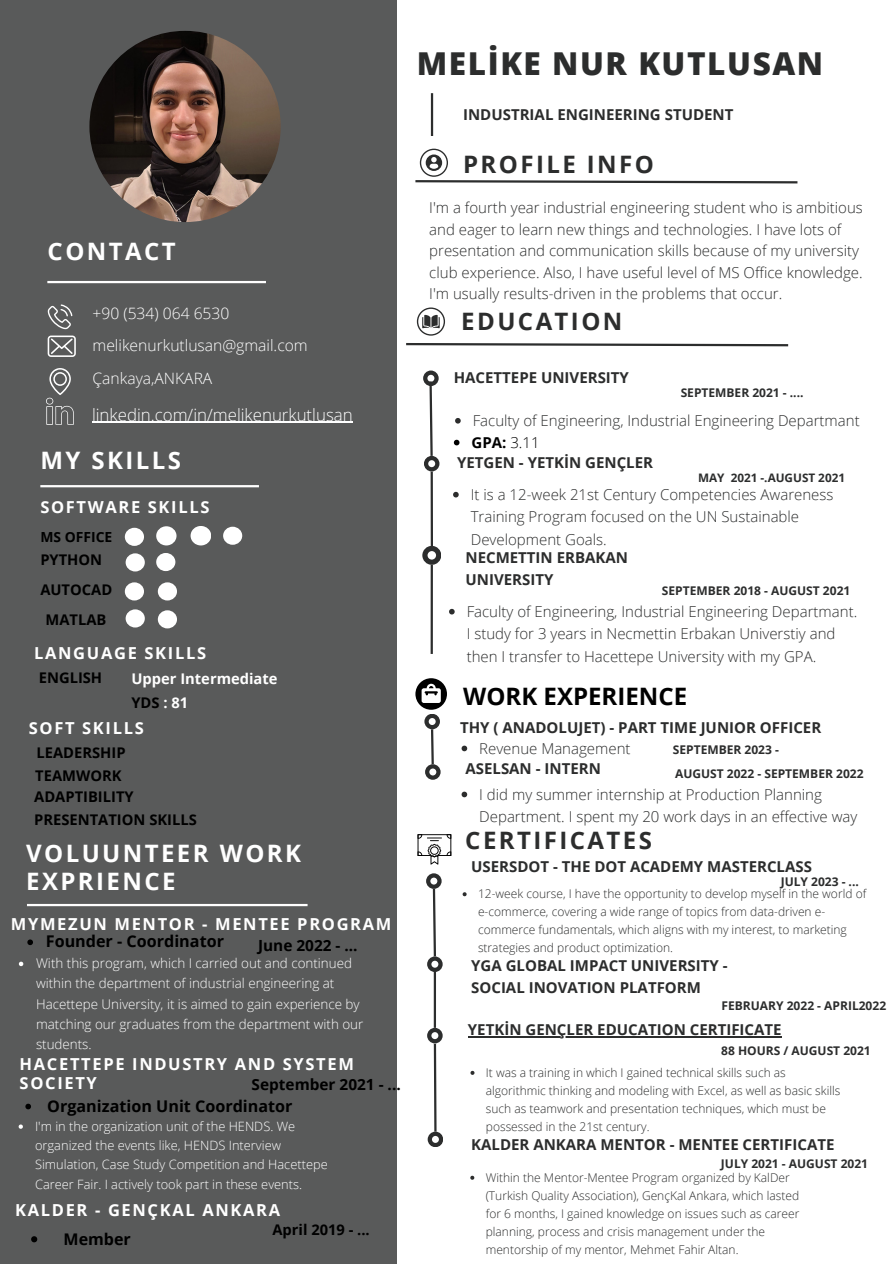
<style>
.page{position:relative;width:894px;height:1264px;background:#fff}
.page>*{position:absolute;margin:0;border:0;box-sizing:border-box;transform-origin:0 0}
.t1{font:800 31.5px "Open Sans";letter-spacing:.05em;color:#2c2d2d}
.t2{font:700 24px/28.2px "Open Sans";letter-spacing:.1em;color:#fff}
.t3{font:700 24px "Open Sans";letter-spacing:.1em;color:#2c2d2d}
.t4{font:700 24px "Open Sans";color:#000}
.t5{font:300 16.8px "Open Sans";color:#fff}
.t6{font:700 16.5px/19.2px "Open Sans";letter-spacing:.1em;color:#fff}
.t7{font:700 16.2px "Open Sans";color:#000}
.t8{font:700 16.05px "Open Sans";color:#000}
.t9{font:300 15.6px "Open Sans";color:#fff}
.t10{font:700 15.3px "Open Sans";color:#000}
.t11{font:300 15px/22.5px "Open Sans";color:#2c2d2d}
.t12{font:700 15px/22.5px "Open Sans";color:#2c2d2d}
.t13{font:700 15px "Open Sans";color:#000}
.t14{font:700 14.7px "Open Sans";color:#000}
.t15{font:700 14.7px "Open Sans";color:#fff}
.t16{font:700 13.95px "Open Sans";color:#000}
.t17{font:300 13.35px/20.1px "Open Sans";color:#fff}
.t18{font:300 12.9px/19.2px "Open Sans";color:#fff}
.t19{font:300 12px/18px "Open Sans";color:#2c2d2d}
.t20{font:700 12px "Open Sans";color:#2c2d2d}
.t21{font:700 11.7px "Open Sans";color:#2c2d2d}
.s1{color:#fff}
.s2{font-weight:300}
</style>
<div class="page">
<div style="left:0;top:0;width:396px;height:1263px;background:#595a5a"></div>
<img style="left:89px;top:31px;width:191px;height:191px;border-radius:50%">
<hr style="left:47px;top:281px;width:219px;height:2px;background:#fff">
<svg style="left:406px;top:343px;width:383px;height:4px"></svg>
<hr style="left:431px;top:93px;width:2px;height:43px;background:#2c2d2d">
<hr style="left:430px;top:471px;width:3px;height:77px;background:#2c2d2d">
<hr style="left:40px;top:485px;width:219px;height:2px;background:#fff">
<svg style="left:48px;top:304px;width:24px;height:25px"></svg>
<svg style="left:48px;top:335px;width:28px;height:22px"></svg>
<svg style="left:417px;top:307px;width:28px;height:28px"></svg>
<svg style="left:415px;top:149px;width:383px;height:35px"></svg>
<svg style="left:423px;top:370px;width:16px;height:101px"></svg>
<svg style="left:46px;top:368px;width:28px;height:57px"></svg>
<div style="left:125px;top:528px;width:19px;height:18px;background:#fff;border-radius:50%"></div>
<div style="left:156px;top:526px;width:20px;height:19px;background:#fff;border-radius:50%"></div>
<div style="left:190px;top:526px;width:21px;height:19px;background:#fff;border-radius:50%"></div>
<div style="left:223px;top:526px;width:19px;height:19px;background:#fff;border-radius:50%"></div>
<hr style="left:27px;top:903px;width:280px;height:3px;background:#fff">
<svg style="left:422px;top:546px;width:19px;height:19px"></svg>
<hr style="left:430px;top:565px;width:3px;height:89px;background:#2c2d2d">
<svg style="left:417px;top:834px;width:34px;height:30px"></svg>
<svg style="left:426px;top:873px;width:16px;height:99px"></svg>
<svg style="left:455px;top:418px;width:5px;height:5px"></svg>
<svg style="left:449px;top:609px;width:5px;height:5px"></svg>
<hr style="left:92px;top:422px;width:261px;height:1px;background:#fff">
<svg style="left:31px;top:1236px;width:6px;height:6px"></svg>
<svg style="left:27px;top:939px;width:6px;height:6px"></svg>
<svg style="left:453px;top:492px;width:5px;height:5px"></svg>
<hr style="left:468px;top:1036px;width:313px;height:1px;background:#2c2d2d">
<svg style="left:470px;top:1070px;width:4px;height:4px"></svg>
<svg style="left:470px;top:1175px;width:4px;height:4px"></svg>
<svg style="left:19px;top:1124px;width:4px;height:4px"></svg>
<svg style="left:461px;top:791px;width:6px;height:6px"></svg>
<svg style="left:25px;top:1103px;width:6px;height:6px"></svg>
<svg style="left:19px;top:961px;width:4px;height:5px"></svg>
<svg style="left:453px;top:440px;width:6px;height:5px"></svg>
<div style="left:126px;top:553px;width:19px;height:18px;background:#fff;border-radius:50%"></div>
<div style="left:156px;top:553px;width:19px;height:18px;background:#fff;border-radius:50%"></div>
<div style="left:125px;top:582px;width:19px;height:18px;background:#fff;border-radius:50%"></div>
<div style="left:158px;top:582px;width:19px;height:18px;background:#fff;border-radius:50%"></div>
<div style="left:126px;top:609px;width:19px;height:18px;background:#fff;border-radius:50%"></div>
<div style="left:158px;top:610px;width:19px;height:18px;background:#fff;border-radius:50%"></div>
<hr style="left:433px;top:971px;width:3px;height:56px;background:#2c2d2d">
<svg style="left:427px;top:1027px;width:16px;height:120px"></svg>
<svg style="left:462px;top:892px;width:4px;height:4px"></svg>
<svg style="left:415px;top:678px;width:32px;height:101px"></svg>
<svg style="left:461px;top:745px;width:6px;height:6px"></svg>
<p class="t2" style="left:48px;top:236px;width:130px">CONTACT</p>
<p class="t9" style="left:92px;top:302px;width:138px">+90 (534) 064 6530</p>
<p class="t9" style="left:92px;top:335px;width:217px">melikenurkutlusan@gmail.com</p>
<p class="t9" style="left:92px;top:367px;width:121px">Çankaya,ANKARA</p>
<p class="t5" style="left:92px;top:403px;width:262px">linkedin.com/in/melikenurkutlusan</p>
<p class="t2" style="left:40px;top:445px;width:142px">MY SKILLS</p>
<p class="t6" style="left:40px;top:497px;width:170px">SOFTWARE SKILLS</p>
<p class="t16" style="left:40px;top:527px;width:73px">MS OFFICE</p>
<p class="t14" style="left:40px;top:549px;width:63px">PYTHON</p>
<p class="t14" style="left:40px;top:579px;width:73px">AUTOCAD</p>
<p class="t14" style="left:46px;top:609px;width:62px">MATLAB</p>
<p class="t6" style="left:34px;top:643px;width:173px">LANGUAGE SKILLS</p>
<p class="t14" style="left:39px;top:667px;width:65px">ENGLISH</p>
<p class="t15" style="left:131px;top:668px;width:148px">Upper Intermediate</p>
<p class="t14" style="left:131px;top:692px;width:58px">YDS <span class="s1">: 81</span></p>
<p class="t6" style="left:29px;top:718px;width:116px">SOFT SKILLS</p>
<p class="t14" style="left:37px;top:742px;width:90px">LEADERSHIP</p>
<p class="t14" style="left:35px;top:765px;width:88px">TEAMWORK</p>
<p class="t14" style="left:34px;top:786px;width:101px">ADAPTIBILITY</p>
<p class="t14" style="left:34px;top:809px;width:164px">PRESENTATION SKILLS</p>
<p class="t2" style="left:26px;top:838px;width:276px">VOLUUNTEER WORK<br>EXPRIENCE</p>
<p class="t6" style="left:11px;top:913px;width:382px">MYMEZUN MENTOR - MENTEE PROGRAM</p>
<p class="t7" style="left:46px;top:930px;width:180px">Founder - Coordinator</p>
<p class="t10" style="left:258px;top:934px;width:101px">June 2022 - ...</p>
<p class="t17" style="left:36px;top:953px;width:328px">With this program, which I carried out and continued within the department of industrial engineering at Hacettepe University, it is aimed to gain experience by matching our graduates from the department with our students.</p>
<p class="t6" style="left:20px;top:1053px;width:336px">HACETTEPE INDUSTRY AND SYSTEM<br>SOCIETY</p>
<p class="t10" style="left:251px;top:1073px;width:151px">September 2021 - ...</p>
<p class="t7" style="left:47px;top:1094px;width:247px">Organization Unit Coordinator</p>
<p class="t18" style="left:35px;top:1116px;width:294px">I'm in the organization unit of the HENDS. We organized the events like, HENDS Interview Simulation, Case Study Competition and Hacettepe Career Fair. I actively took part in these events.</p>
<p class="t6" style="left:15px;top:1199px;width:266px">KALDER - GENÇKAL ANKARA</p>
<p class="t8" style="left:64px;top:1227px;width:69px">Member</p>
<p class="t14" style="left:272px;top:1219px;width:99px">April 2019 - ...</p>
<p class="t1" style="left:417px;top:42px;width:408px">MELİKE NUR KUTLUSAN</p>
<p class="t12" style="left:463px;top:103px;width:272px">INDUSTRIAL ENGINEERING STUDENT</p>
<p class="t3" style="left:463px;top:148px;width:192px">PROFILE INFO</p>
<p class="t11" style="left:429px;top:197px;width:435px;line-height:21.5px">I'm a fourth year industrial engineering student who is ambitious and eager to learn new things and technologies. I have lots of presentation and communication skills because of my university club experience. Also, I have useful level of MS Office knowledge.<br>I'm usually results-driven in the problems that occur.</p>
<p class="t3" style="left:461px;top:304px;width:162px">EDUCATION</p>
<p class="t12" style="left:453px;top:365px;width:177px">HACETTEPE UNIVERSITY</p>
<p class="t20" style="left:680px;top:384px;width:124px">SEPTEMBER 2021 - ....</p>
<p class="t11" style="left:472px;top:409px;width:388px">Faculty of Engineering, Industrial Engineering Departmant</p>
<p class="t13" style="left:471px;top:431px;width:70px">GPA: <span class="s2">3.11</span></p>
<p class="t12" style="left:457px;top:451px;width:197px">YETGEN - YETKİN GENÇLER</p>
<p class="t11" style="left:470px;top:482px;width:364px">It is a 12-week 21st Century Competencies Awareness<br>Training Program focused on the UN Sustainable<br>Development Goals.</p>
<p class="t21" style="left:697px;top:469px;width:148px">MAY 2021 -.AUGUST 2021</p>
<p class="t12" style="left:465px;top:545px;width:164px">NECMETTIN ERBAKAN<br>UNIVERSITY</p>
<p class="t20" style="left:661px;top:582px;width:190px">SEPTEMBER 2018 - AUGUST 2021</p>
<p class="t11" style="left:466px;top:599px;width:392px">Faculty of Engineering, Industrial Engineering Departmant.<br>I study for 3 years in Necmettin Erbakan Universtiy and then I transfer to Hacettepe University with my GPA.</p>
<p class="t4" style="left:463px;top:679px;width:225px">WORK EXPERIENCE</p>
<p class="t12" style="left:460px;top:716px;width:362px">THY ( ANADOLUJET) - PART TIME JUNIOR OFFICER</p>
<p class="t11" style="left:479px;top:736px;width:153px">Revenue Management</p>
<p class="t20" style="left:672px;top:741px;width:108px">SEPTEMBER 2023 -</p>
<p class="t12" style="left:465px;top:756px;width:137px">ASELSAN - INTERN</p>
<p class="t11" style="left:479px;top:782px;width:379px">I did my summer internship at Production Planning<br>Department. I spent my 20 work days in an effective way</p>
<p class="t20" style="left:675px;top:765px;width:190px">AUGUST 2022 - SEPTEMBER 2022</p>
<p class="t3" style="left:465px;top:823px;width:188px">CERTIFICATES</p>
<p class="t12" style="left:471px;top:855px;width:342px">USERSDOT - THE DOT ACADEMY MASTERCLASS</p>
<p class="t19" style="left:478px;top:884px;width:389px">12-week course, I have the opportunity to develop myself in the world of e-commerce, covering a wide range of topics from data-driven e&shy;commerce fundamentals, which aligns with my interest, to marketing strategies and product optimization.</p>
<p class="t20" style="left:780px;top:872px;width:80px">JULY 2023 - ...</p>
<p class="t12" style="left:471px;top:953px;width:258px">YGA GLOBAL IMPACT UNIVERSITY -</p>
<p class="t12" style="left:471px;top:975px;width:231px">SOCIAL INOVATION PLATFORM</p>
<p class="t20" style="left:721px;top:997px;width:166px">FEBRUARY 2022 - APRIL2022</p>
<p class="t12" style="left:468px;top:1017px;width:315px">YETKİN GENÇLER EDUCATION CERTIFICATE</p>
<p class="t20" style="left:721px;top:1041px;width:151px">88 HOURS / AUGUST 2021</p>
<p class="t19" style="left:486px;top:1063px;width:356px">It was a training in which I gained technical skills such as algorithmic thinking and modeling with Excel, as well as basic skills such as teamwork and presentation techniques, which must be possessed in the 21st century.</p>
<p class="t12" style="left:471px;top:1133px;width:364px">KALDER ANKARA MENTOR - MENTEE CERTIFICATE</p>
<p class="t19" style="left:485px;top:1168px;width:315px">Within the Mentor-Mentee Program organized by KalDer (Turkish Quality Association), GençKal Ankara, which lasted for 6 months, I gained knowledge on issues such as career planning, process and crisis management under the mentorship of my mentor, Mehmet Fahir Altan.</p>
<p class="t20" style="left:720px;top:1155px;width:149px">JULY 2021 - AUGUST 2021</p>
</div>
